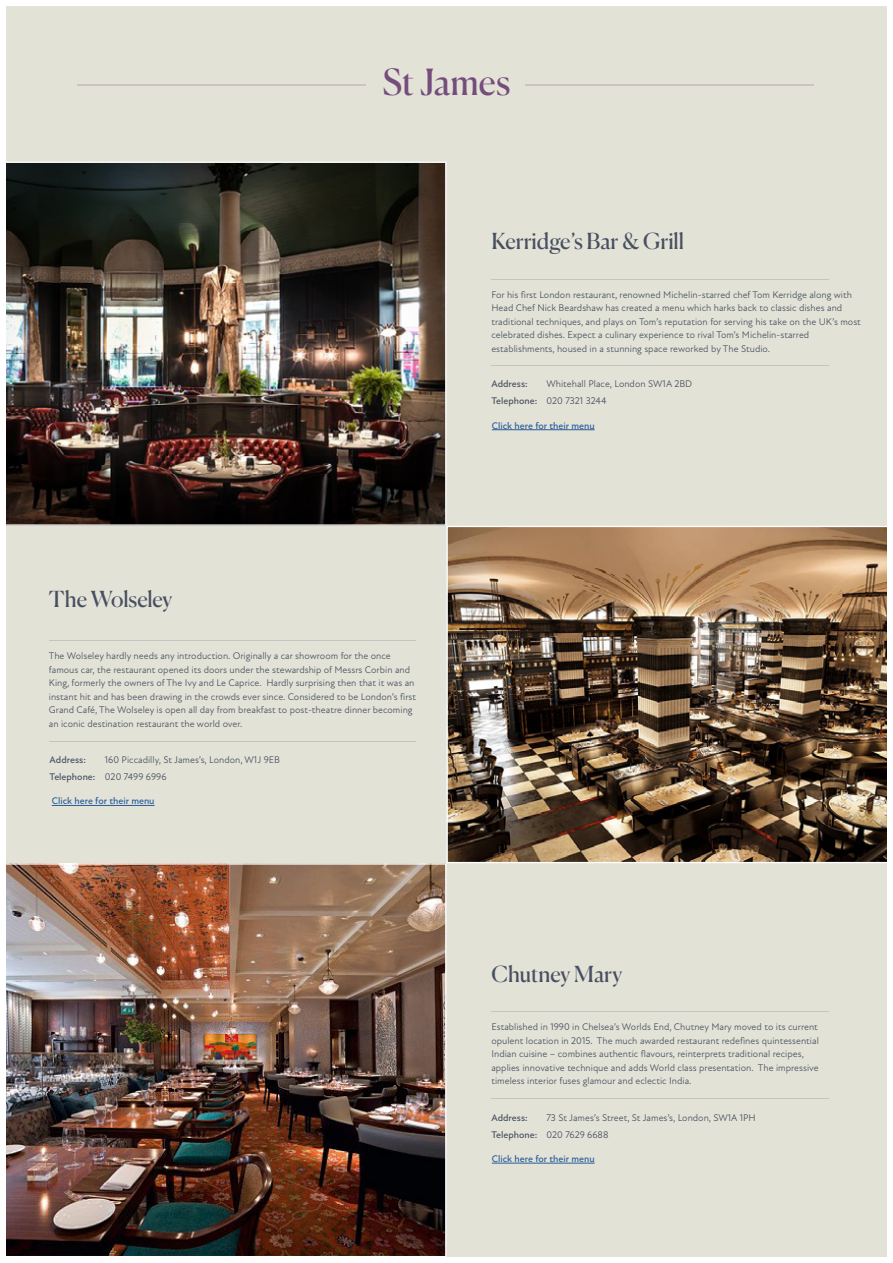
<style>
.page{position:relative;width:893px;height:1263px;background:#e2e2d6}
.page>*{position:absolute;margin:0;border:0;box-sizing:border-box;transform-origin:0 0}
.t1{font:36px "Canela";letter-spacing:-.005em;color:#754d7d}
.t2{font:22.05px "Canela";color:#474f61}
.t3{font:9.75px/13.5px "New Atten";color:#474f61}
.t4{font:500 9.75px "New Atten";color:#275b9b}
.t5{font:500 9.75px/17.1px "New Atten";color:#474f61}
</style>
<div class="page">
<hr style="left:492px;top:1163px;width:103px;height:1px;background:#275b9b">
<hr style="left:52px;top:805px;width:103px;height:1px;background:#275b9b">
<hr style="left:491px;top:1011px;width:338px;height:1px;background:#474f61">
<hr style="left:49px;top:640px;width:367px;height:1px;background:#474f61">
<hr style="left:49px;top:741px;width:367px;height:1px;background:#474f61">
<hr style="left:491px;top:1098px;width:338px;height:1px;background:#474f61">
<img style="left:6px;top:865px;width:438px;height:390px">
<img style="left:448px;top:528px;width:439px;height:333px">
<hr style="left:492px;top:429px;width:103px;height:1px;background:#275b9b">
<hr style="left:491px;top:279px;width:338px;height:1px;background:#474f61">
<hr style="left:491px;top:365px;width:338px;height:1px;background:#474f61">
<img style="left:6px;top:164px;width:438px;height:360px">
<div style="left:0;top:0;width:893px;height:6px;background:#fff"></div>
<div style="left:0;top:0;width:6px;height:1262px;background:#fff"></div>
<div style="left:0;top:1257px;width:893px;height:6px;background:#fff"></div>
<div style="left:887px;top:0;width:6px;height:1262px;background:#fff"></div>
<hr style="left:78px;top:84px;width:288px;height:2px;background:#754d7d">
<hr style="left:526px;top:84px;width:288px;height:2px;background:#754d7d">
<h1 class="t1" style="left:383px;top:54px;width:129px">St James</h1>
<h2 class="t2" style="left:491px;top:224px;width:194px">Kerridge’s Bar &amp; Grill</h2>
<p class="t3" style="left:491px;top:288px;width:371px">For his first London restaurant, renowned Michelin-starred chef Tom Kerridge along with Head Chef Nick Beardshaw has created a menu which harks back to classic dishes and traditional techniques, and plays on Tom’s reputation for serving his take on the UK’s most celebrated dishes. Expect a culinary experience to rival Tom’s Michelin-starred establishments, housed in a stunning space reworked by The Studio.</p>
<p class="t5" style="left:491px;top:375px;width:47px">Address:<br>Telephone:</p>
<p class="t3" style="left:546px;top:375px;width:147px;line-height:17.1px">Whitehall Place, London SW1A 2BD<br>020 7321 3244</p>
<h2 class="t2" style="left:49px;top:582px;width:125px">The Wolseley</h2>
<p class="t3" style="left:49px;top:649px;width:369px">The Wolseley hardly needs any introduction. Originally a car showroom for the once famous car, the restaurant opened its doors under the stewardship of Messrs Corbin and King, formerly the owners of The Ivy and Le Caprice. Hardly surprising then that it was an instant hit and has been drawing in the crowds ever since. Considered to be London’s first Grand Café, The Wolseley is open all day from breakfast to post-theatre dinner becoming an iconic destination restaurant the world over.</p>
<p class="t5" style="left:50px;top:751px;width:47px">Address:<br>Telephone:</p>
<p class="t3" style="left:105px;top:751px;width:177px;line-height:17.1px">160 Piccadilly, St James’s, London, W1J 9EB<br>020 7499 6996</p>
<p class="t4" style="left:52px;top:795px;width:104px">Click here for their menu</p>
<p class="t4" style="left:492px;top:420px;width:104px">Click here for their menu</p>
<h2 class="t2" style="left:491px;top:956px;width:133px">Chutney Mary</h2>
<p class="t3" style="left:491px;top:1020px;width:329px">Established in 1990 in Chelsea’s Worlds End, Chutney Mary moved to its current opulent location in 2015. The much awarded restaurant redefines quintessential Indian cuisine – combines authentic flavours, reinterprets traditional recipes, applies innovative technique and adds World class presentation. The impressive timeless interior fuses glamour and eclectic India.</p>
<p class="t5" style="left:491px;top:1109px;width:47px">Address:<br>Telephone:</p>
<p class="t3" style="left:546px;top:1109px;width:211px;line-height:17.1px">73 St James’s Street, St James’s, London, SW1A 1PH<br>020 7629 6688</p>
<p class="t4" style="left:492px;top:1153px;width:104px">Click here for their menu</p>
</div>
